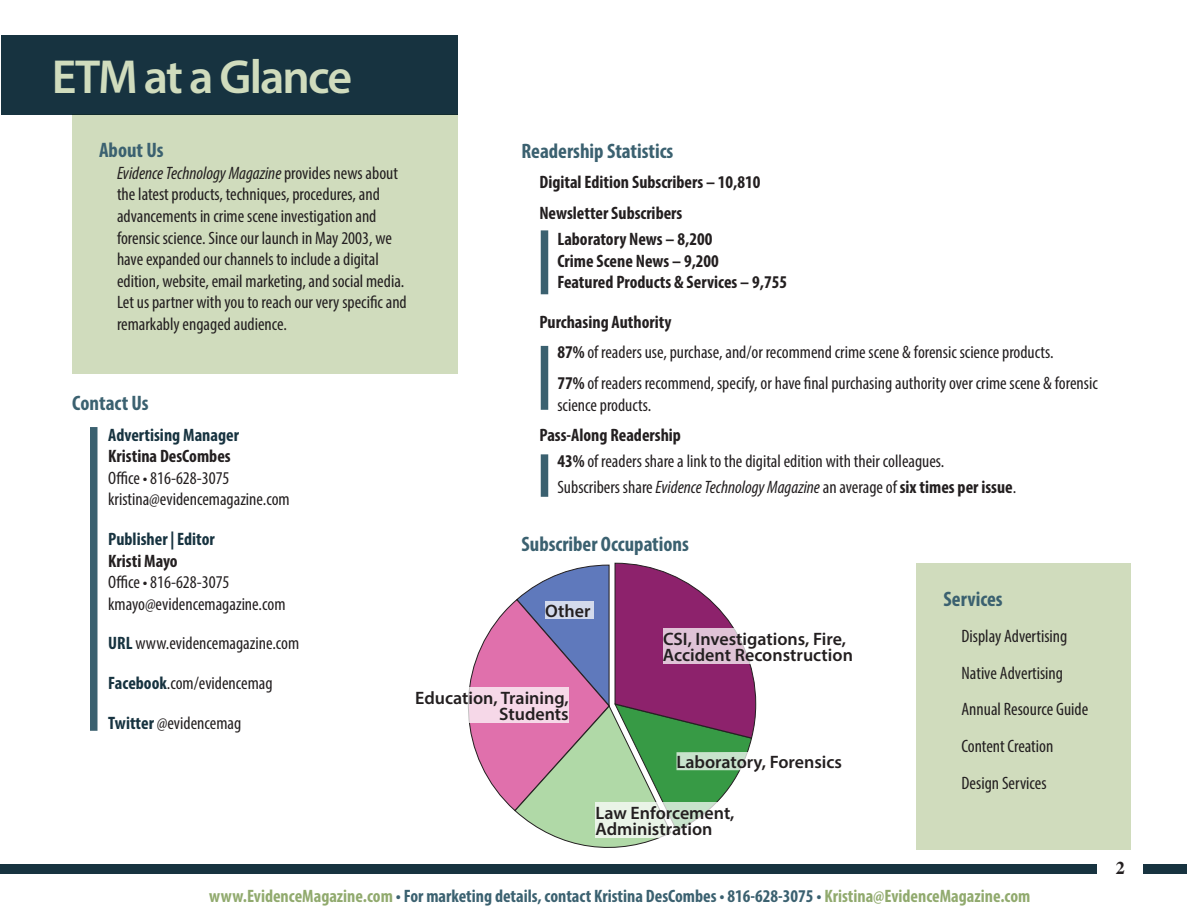
<style>
.page{position:relative;width:1188px;height:918px;background:#fff}
.page>*{position:absolute;margin:0;border:0;box-sizing:border-box;transform-origin:0 0}
.t1{font:600 48px "Myriad Pro";letter-spacing:-.04em;color:#d0dcbd}
.t2{font:700 condensed 21px "Myriad Pro";color:#3b6170}
.t3{font:condensed 18px/21.6px "Myriad Pro";color:#231f20}
.t4{font:700 condensed 18px/21.6px "Myriad Pro";color:#231f20}
.t5{font:600 18px/15.6px "Myriad Pro";color:#231f20}
.t6{font:700 condensed 18px "Myriad Pro";color:#3b6170}
.t7{font:700 18px "Times";color:#231f20}
.s1{font-style:italic}
.s2{font-weight:700;color:#173340}
.s3{font-weight:700}
.s4{color:#91aa6e}
</style>
<div class="page">
<div style="left:1px;top:864px;width:1186px;height:9px;background:#173340"></div>
<div style="left:1097px;top:849px;width:46px;height:36px;background:#fff"></div>
<div style="left:1px;top:35px;width:457px;height:79px;background:#173340"></div>
<div style="left:72px;top:114px;width:386px;height:260px;background:#d0dcbd"></div>
<svg style="left:469px;top:562px;width:288px;height:286px"></svg>
<svg style="left:596px;top:802px;width:161px;height:36px"></svg>
<div style="left:467px;top:687px;width:102px;height:36px;background:#f6d8e8"></div>
<div style="left:545px;top:601px;width:49px;height:18px;background:#d3daec"></div>
<div style="left:541px;top:230px;width:7px;height:64px;background:#3b6170"></div>
<div style="left:541px;top:346px;width:7px;height:64px;background:#3b6170"></div>
<div style="left:541px;top:454px;width:7px;height:43px;background:#3b6170"></div>
<div style="left:90px;top:427px;width:8px;height:304px;background:#3b6170"></div>
<div style="left:916px;top:563px;width:215px;height:286px;background:#d0dcbd"></div>
<h1 class="t1" style="left:52px;top:46px;width:302px">ETM at a Glance</h1>
<p class="t2" style="left:99px;top:137px;width:66px">About Us</p>
<p class="t3" style="left:117px;top:162px;width:291px"><span class="s1">Evidence Technology Magazine</span> provides news about the latest products, techniques, procedures, and advancements in crime scene investigation and forensic science. Since our launch in May 2003, we have expanded our channels to include a digital edition, website, email marketing, and social media.<br>Let us partner with you to reach our very specific and remarkably engaged audience.</p>
<p class="t2" style="left:72px;top:390px;width:78px">Contact Us</p>
<p class="t3" style="left:108px;top:424px;width:183px"><span class="s2">Advertising Manager<br></span><span class="s3">Kristina DesCombes<br></span>Office • 816-628-3075 kristina@evidencemagazine.com</p>
<p class="t3" style="left:108px;top:528px;width:179px"><span class="s2">Publisher | Editor<br></span><span class="s3">Kristi Mayo<br></span>Office • 816-628-3075 kmayo@evidencemagazine.com</p>
<p class="t3" style="left:108px;top:632px;width:192px"><span class="s2">URL</span> www.evidencemagazine.com</p>
<p class="t3" style="left:108px;top:672px;width:166px"><span class="s2">Facebook</span>.com/evidencemag</p>
<p class="t3" style="left:108px;top:712px;width:134px"><span class="s2">Twitter</span> @evidencemag</p>
<p class="t2" style="left:521px;top:138px;width:154px">Readership Statistics</p>
<p class="t4" style="left:539px;top:171px;width:223px">Digital Edition Subscribers – 10,810</p>
<p class="t4" style="left:539px;top:202px;width:144px">Newsletter Subscribers</p>
<p class="t4" style="left:557px;top:228px;width:231px">Laboratory News – 8,200<br>Crime Scene News – 9,200<br>Featured Products &amp; Services – 9,755</p>
<p class="t4" style="left:539px;top:311px;width:134px">Purchasing Authority</p>
<p class="t3" style="left:557px;top:341px;width:498px"><span class="s3">87%</span> of readers use, purchase, and/or recommend crime scene &amp; forensic science products.</p>
<p class="t3" style="left:557px;top:372px;width:542px"><span class="s3">77%</span> of readers recommend, specify, or have final purchasing authority over crime scene &amp; forensic science products.</p>
<p class="t4" style="left:539px;top:424px;width:143px">Pass-Along Readership</p>
<p class="t3" style="left:557px;top:450px;width:389px"><span class="s3">43%</span> of readers share a link to the digital edition with their colleagues.</p>
<p class="t3" style="left:557px;top:476px;width:460px">Subscribers share <span class="s1">Evidence Technology Magazine</span> an average of <span class="s3">six times per issue</span>.</p>
<p class="t2" style="left:521px;top:531px;width:169px">Subscriber Occupations</p>
<p class="t5" style="left:545px;top:603px;width:47px">Other</p>
<p class="t5" style="left:415px;top:690px;width:155px;text-align:right">Education, Training,<br>Students</p>
<p class="t5" style="left:663px;top:631px;width:191px">CSI, Investigations, Fire,<br>Accident Reconstruction</p>
<p class="t5" style="left:676px;top:754px;width:167px">Laboratory, Forensics</p>
<p class="t5" style="left:596px;top:805px;width:140px">Law Enforcement,<br>Administration</p>
<p class="t2" style="left:944px;top:585px;width:61px">Services</p>
<p class="t3" style="left:962px;top:618px;width:128px;line-height:36.6px">Display Advertising<br>Native Advertising<br>Annual Resource Guide<br>Content Creation<br>Design Services</p>
<p class="t6" style="left:209px;top:885px;width:823px"><span class="s4">www.EvidenceMagazine.com</span> • For marketing details, contact Kristina DesCombes • 816-628-3075 • <span class="s4">Kristina@EvidenceMagazine.com</span></p>
<p class="t7" style="left:1116px;top:851px;width:10px">2</p>
</div>
